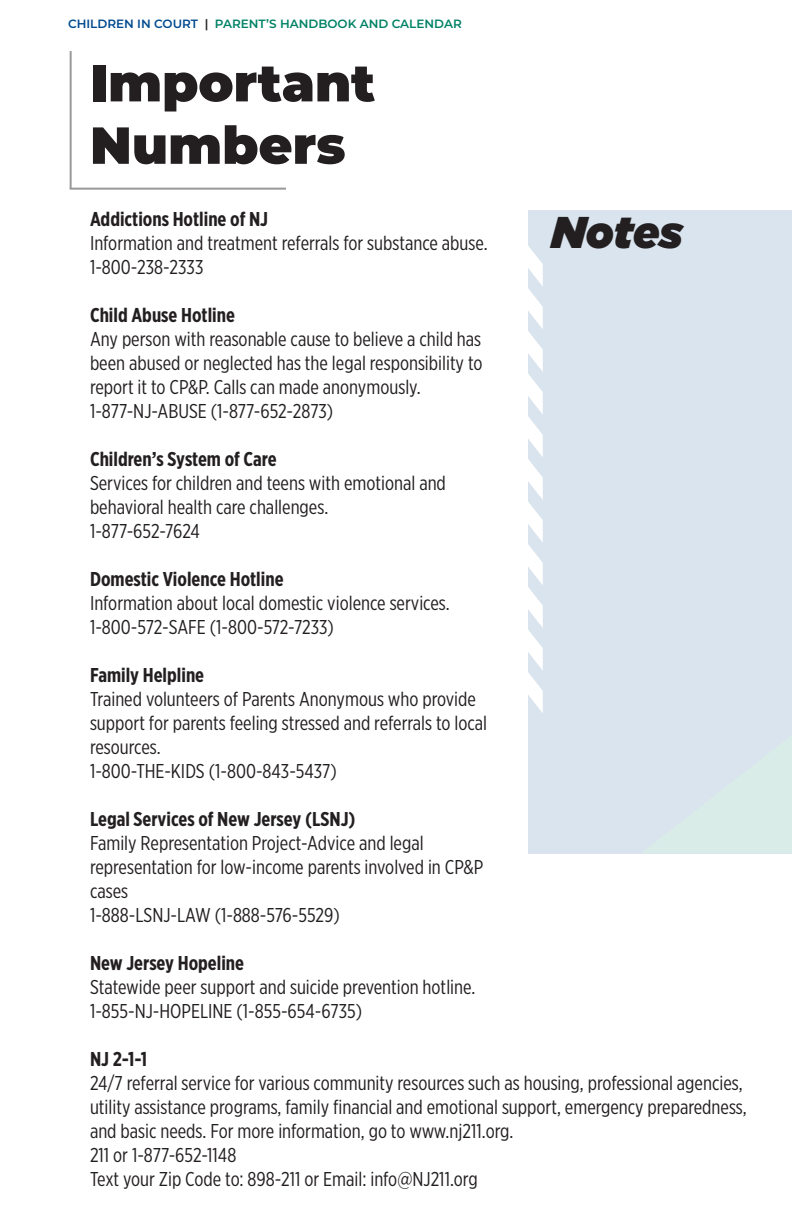
<style>
.page{position:relative;width:792px;height:1224px;background:#fff}
.page>*{position:absolute;margin:0;border:0;box-sizing:border-box;transform-origin:0 0}
.t1{font:900 52px/62.4px "Montserrat";color:#231f20}
.t2{font:italic 900 44.4px "Gotham";letter-spacing:-.005em;color:#231f20}
.t3{font:20px/24px "Gotham X Narrow";color:#231f20}
.t4{font:600 12px "Montserrat";color:#008266}
.s1{color:#004a8f}
.s2{color:#231f20}
.s3{font-weight:700}
</style>
<div class="page">
<div style="left:529px;top:210px;width:263px;height:643px;background:#d9e4ee"></div>
<svg style="left:528px;top:230px;width:15px;height:483px"></svg>
<hr style="left:70px;top:51px;width:2px;height:138px;background:#999">
<hr style="left:70px;top:188px;width:216px;height:2px;background:#999">
<p class="t4" style="left:68px;top:16px;width:395px"><span class="s1">CHILDREN IN COURT</span> <span class="s2">|</span> PARENT’S HANDBOOK AND CALENDAR</p>
<p class="t1" style="left:90px;top:48px;width:287px">Important<br>Numbers</p>
<p class="t3" style="left:90px;top:207px;width:399px"><span class="s3">Addictions Hotline of NJ<br></span>Information and treatment referrals for substance abuse.</p>
<p class="t3" style="left:90px;top:255px;width:115px">1-800-238-2333</p>
<p class="t3" style="left:90px;top:303px;width:394px"><span class="s3">Child Abuse Hotline<br></span>Any person with reasonable cause to believe a child has been abused or neglected has the legal responsibility to report it to CP&amp;P. Calls can made anonymously.<br>1-877-NJ-ABUSE (1-877-652-2873)</p>
<p class="t3" style="left:90px;top:447px;width:357px"><span class="s3">Children’s System of Care<br></span>Services for children and teens with emotional and behavioral health care challenges.<br>1-877-652-7624</p>
<p class="t3" style="left:90px;top:567px;width:361px"><span class="s3">Domestic Violence Hotline<br></span>Information about local domestic violence services.<br>1-800-572-SAFE (1-800-572-7233)</p>
<p class="t3" style="left:90px;top:663px;width:399px"><span class="s3">Family Helpline<br></span>Trained volunteers of Parents Anonymous who provide support for parents feeling stressed and referrals to local resources.<br>1-800-THE-KIDS (1-800-843-5437)</p>
<p class="t3" style="left:90px;top:807px;width:395px"><span class="s3">Legal Services of New Jersey (LSNJ)<br></span>Family Representation Project-Advice and legal representation for low-income parents involved in CP&amp;P cases<br>1-888-LSNJ-LAW (1-888-576-5529)</p>
<p class="t3" style="left:90px;top:951px;width:387px"><span class="s3">New Jersey Hopeline<br></span>Statewide peer support and suicide prevention hotline.<br>1-855-NJ-HOPELINE (1-855-654-6735)</p>
<p class="t3" style="left:90px;top:1047px;width:658px"><span class="s3">NJ 2-1-1<br></span>24/7 referral service for various community resources such as housing, professional agencies, utility assistance programs, family financial and emotional support, emergency preparedness, and basic needs. For more information, go to www.nj211.org.<br>211 or 1-877-652-1148<br>Text your Zip Code to: 898-211 or Email: info@NJ211.org</p>
<h2 class="t2" style="left:552px;top:207px;width:133px">Notes</h2>
</div>
